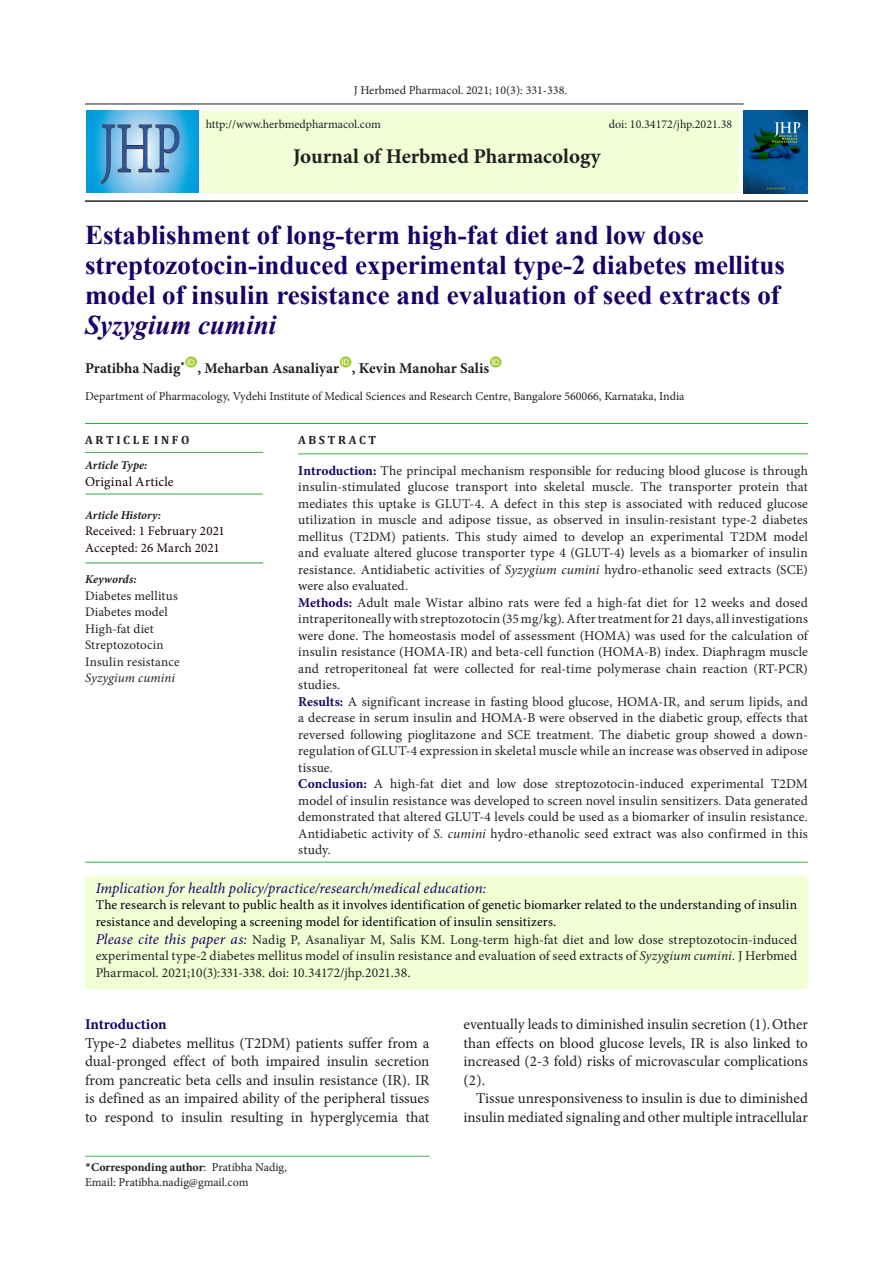
<style>
.page{position:relative;width:893px;height:1263px;background:#fff}
.page>*{position:absolute;margin:0;border:0;box-sizing:border-box;transform-origin:0 0}
.t1{font:700 27px/30px "Times New Roman";color:#190066}
.t2{font:700 21px "Minion Pro";color:#231f20}
.No_Spacing{font:15px/18.6px "Minion Pro";color:#231f20;text-align:justify}
.abstract{font:italic 15px "Minion Pro";letter-spacing:.005em;color:#190066}
.t3{font:700 15px "Minion Pro";color:#231f20}
.t4{font:700 15px "Minion Pro";letter-spacing:-.005em;color:#190066}
.abstract-2{font:13.5px/16.5px "Minion Pro";letter-spacing:.01em;color:#231f20;text-align:justify}
.abstract-3{font:13.5px/16.5px "Minion Pro";letter-spacing:.005em;color:#00000b}
.t5{font:13.5px "Minion Pro";letter-spacing:.025em;color:#170000}
.t6{font:13.05px "Minion Pro";letter-spacing:.01em;color:#231f20}
.t7{font:13.05px "Minion Pro";letter-spacing:.01em;color:#170000}
.t8{font:italic 13.05px "Minion Pro";letter-spacing:.005em;color:#231f20}
.t9{font:12px "Minion Pro";color:#231f20}
.t10{font:italic 700 12px "Minion Pro";color:#231f20}
.t11{font:700 12px "Minion Pro";color:#231f20}
.t12{font:700 12px "Cambria";color:#231f20}
.t13{font:7.8px "Arial";color:#fff}
.s1{font-style:italic}
.s2{font-weight:700;color:#190066}
.s3{font-style:italic;font-size:15px;color:#190066}
.s4{font-family:"Calibri";font-weight:400}
.s5{font-weight:400}
</style>
<div class="page">
<hr style="left:85px;top:104px;width:659px;height:1px;background:#231f20">
<hr style="left:85px;top:200px;width:723px;height:2px;background:#231f20">
<div style="left:201px;top:111px;width:538px;height:81px;background:#f2ffd6"></div>
<div style="left:185px;top:356px;width:12px;height:12px;background:#a6ce39;border-radius:50%"></div>
<div style="left:340px;top:356px;width:11px;height:12px;background:#a6ce39;border-radius:50%"></div>
<div style="left:490px;top:356px;width:12px;height:12px;background:#a6ce39;border-radius:50%"></div>
<hr style="left:85px;top:1156px;width:344px;height:1px;background:#3ab54a">
<div style="left:85px;top:875px;width:723px;height:114px;background:#f2ffd5;border-radius:5px"></div>
<hr style="left:298px;top:453px;width:510px;height:1px;background:#35b44a">
<hr style="left:85px;top:423px;width:723px;height:1px;background:#30ad4a">
<hr style="left:85px;top:862px;width:723px;height:1px;background:#35b44a">
<hr style="left:85px;top:452px;width:178px;height:1px;background:#42b649">
<hr style="left:85px;top:562px;width:178px;height:1px;background:#2c9c47">
<hr style="left:85px;top:494px;width:178px;height:1px;background:#35b44a">
<img style="left:744px;top:111px;width:64px;height:83px">
<img style="left:85px;top:111px;width:114px;height:81px">
<p class="t9" style="left:354px;top:82px;width:215px">J Herbmed Pharmacol. 2021; 10(3): 331-338.</p>
<p class="t9" style="left:206px;top:116px;width:177px">http://www.herbmedpharmacol.com</p>
<p class="t9" style="left:609px;top:116px;width:125px">doi: 10.34172/jhp.2021.38</p>
<p class="t2" style="left:293px;top:142px;width:309px">Journal of Herbmed Pharmacology</p>
<p class="t1" style="left:85px;top:219px;width:701px">Establishment of long-term high-fat diet and low dose streptozotocin-induced experimental type-2 diabetes mellitus model of insulin resistance and evaluation of seed extracts of <span class="s1">Syzygium cumini</span></p>
<p class="t3" style="left:85px;top:358px;width:101px">Pratibha Nadig<sup>*</sup></p>
<p class="t13" style="left:187px;top:357px;width:9px">ID</p>
<p class="t13" style="left:492px;top:357px;width:9px">ID</p>
<p class="t9" style="left:85px;top:388px;width:601px">Department of Pharmacology, Vydehi Institute of Medical Sciences and Research Centre, Bangalore 560066, Karnataka, India</p>
<p class="t13" style="left:342px;top:357px;width:9px">ID</p>
<p class="t3" style="left:197px;top:358px;width:143px">, Meharban Asanaliyar</p>
<p class="t3" style="left:352px;top:358px;width:139px">, Kevin Manohar Salis</p>
<p class="t12" style="left:85px;top:431px;width:106px">A R T I C L E I N F O</p>
<p class="t10" style="left:85px;top:457px;width:64px">Article Type:</p>
<p class="t5" style="left:85px;top:472px;width:90px">Original Article</p>
<p class="t10" style="left:85px;top:506px;width:78px">Article History:</p>
<p class="t7" style="left:85px;top:522px;width:141px">Received: 1 February 2021</p>
<p class="t7" style="left:85px;top:539px;width:136px">Accepted: 26 March 2021</p>
<p class="t10" style="left:85px;top:571px;width:53px">Keywords:</p>
<p class="t6" style="left:85px;top:587px;width:94px">Diabetes mellitus</p>
<p class="t6" style="left:85px;top:603px;width:84px">Diabetes model</p>
<p class="t6" style="left:85px;top:620px;width:70px">High-fat diet</p>
<p class="t6" style="left:85px;top:636px;width:80px">Streptozotocin</p>
<p class="t6" style="left:85px;top:653px;width:96px">Insulin resistance</p>
<p class="t8" style="left:85px;top:669px;width:91px">Syzygium cumini</p>
<p class="t12" style="left:298px;top:431px;width:80px">A B S T R A C T</p>
<p class="abstract-2" style="left:298px;top:462px;width:511px"><span class="s2">Introduction:</span> The principal mechanism responsible for reducing blood glucose is through insulin-stimulated glucose transport into skeletal muscle. The transporter protein that mediates this uptake is GLUT-4. A defect in this step is associated with reduced glucose utilization in muscle and adipose tissue, as observed in insulin-resistant type-2 diabetes mellitus (T2DM) patients. This study aimed to develop an experimental T2DM model and evaluate altered glucose transporter type 4 (GLUT-4) levels as a biomarker of insulin resistance. Antidiabetic activities of <span class="s1">Syzygium cumini</span> hydro-ethanolic seed extracts (SCE) were also evaluated.</p>
<p class="abstract-2" style="left:298px;top:594px;width:511px"><span class="s2">Methods:</span> Adult male Wistar albino rats were fed a high-fat diet for 12 weeks and dosed intraperitoneally with streptozotocin (35 mg/kg). After treatment for 21 days, all investigations were done. The homeostasis model of assessment (HOMA) was used for the calculation of insulin resistance (HOMA-IR) and beta-cell function (HOMA-B) index. Diaphragm muscle and retroperitoneal fat were collected for real-time polymerase chain reaction (RT-PCR) studies.</p>
<p class="abstract-2" style="left:298px;top:693px;width:511px"><span class="s2">Results:</span> A significant increase in fasting blood glucose, HOMA-IR, and serum lipids, and a decrease in serum insulin and HOMA-B were observed in the diabetic group, effects that reversed following pioglitazone and SCE treatment. The diabetic group showed a down&shy;regulation of GLUT-4 expression in skeletal muscle while an increase was observed in adipose tissue.</p>
<p class="abstract-2" style="left:298px;top:776px;width:511px"><span class="s2">Conclusion:</span> A high-fat diet and low dose streptozotocin-induced experimental T2DM model of insulin resistance was developed to screen novel insulin sensitizers. Data generated demonstrated that altered GLUT-4 levels could be used as a biomarker of insulin resistance.<br>Antidiabetic activity of <span class="s1">S. cumini</span> hydro-ethanolic seed extract was also confirmed in this study.</p>
<p class="abstract" style="left:96px;top:878px;width:392px">Implication for health policy/practice/research/medical education:</p>
<p class="abstract-3" style="left:96px;top:897px;width:703px">The research is relevant to public health as it involves identification of genetic biomarker related to the understanding of insulin resistance and developing a screening model for identification of insulin sensitizers.</p>
<p class="abstract-2" style="left:96px;top:931px;width:703px"><span class="s3">Please cite this paper as:</span> Nadig P, Asanaliyar M, Salis KM. Long-term high-fat diet and low dose streptozotocin-induced experimental type-2 diabetes mellitus model of insulin resistance and evaluation of seed extracts of <span class="s1">Syzygium cumini.</span> J Herbmed Pharmacol. 2021;10(3):331-338. doi: 10.34172/jhp.2021.38.</p>
<p class="t4" style="left:85px;top:1014px;width:83px">Introduction</p>
<p class="No_Spacing" style="left:85px;top:1033px;width:346px">Type-2 diabetes mellitus (T2DM) patients suffer from a dual-pronged effect of both impaired insulin secretion from pancreatic beta cells and insulin resistance (IR). IR is defined as an impaired ability of the peripheral tissues to respond to insulin resulting in hyperglycemia that</p>
<p class="t11" style="left:85px;top:1159px;width:203px"><span class="s4">*</span>Corresponding author<span class="s5">: Pratibha Nadig,</span></p>
<p class="t9" style="left:85px;top:1174px;width:165px">Email: Pratibha.nadig@gmail.com</p>
<p class="No_Spacing" style="left:463px;top:1015px;width:346px">eventually leads to diminished insulin secretion (1).Other than effects on blood glucose levels, IR is also linked to increased (2-3 fold) risks of microvascular complications (2).</p>
<p class="No_Spacing" style="left:463px;top:1089px;width:346px;text-align:right">Tissue unresponsiveness to insulin is due to diminished insulin mediated signaling and other multiple intracellular</p>
</div>
